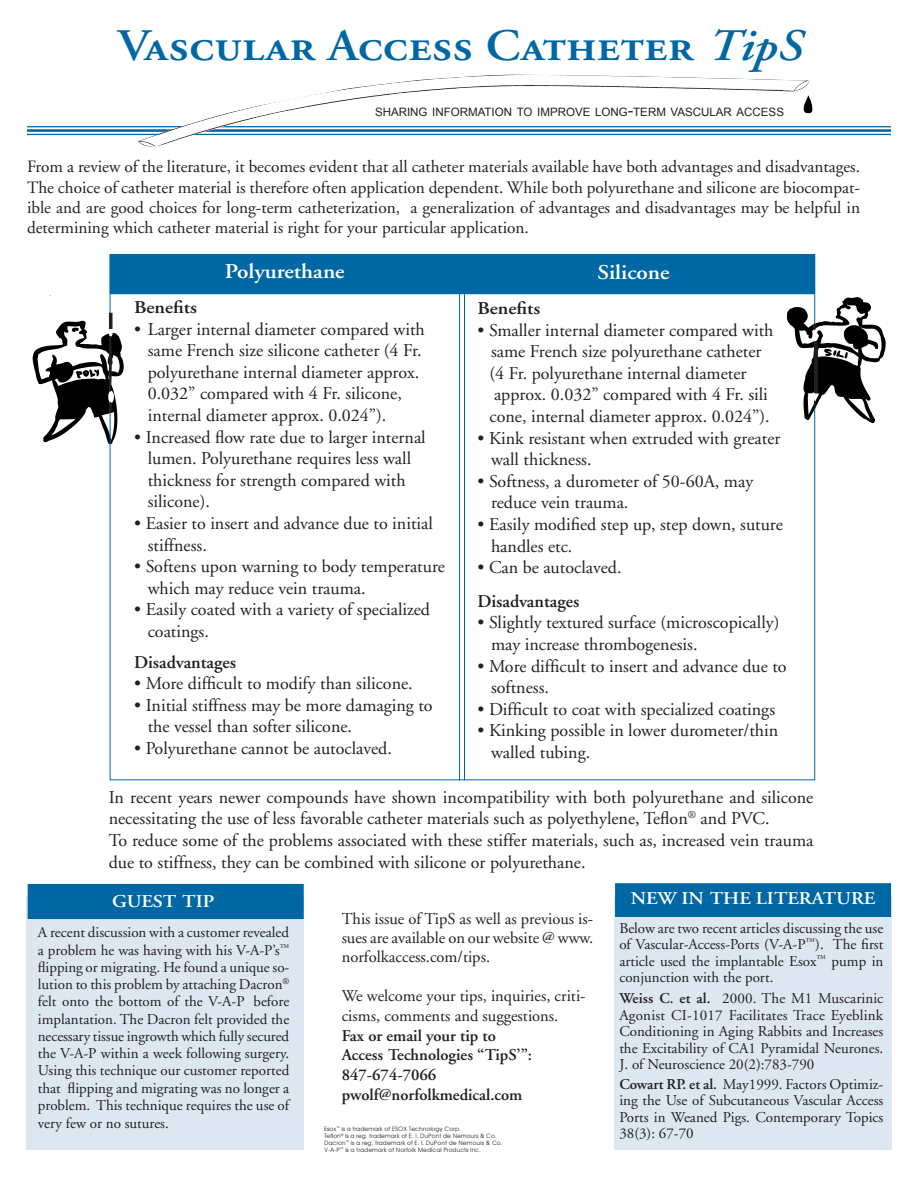
<style>
.page{position:relative;width:918px;height:1188px;background:#fff}
.page>*{position:absolute;margin:0;border:0;box-sizing:border-box;transform-origin:0 0}
.t1{font:45px "Adobe Garamond Semibold SC";color:#0067a5;scale:1.1 1}
.t2{font:600 21px "Adobe Garamond";color:#fff;scale:1.1 1}
.t3{font:18px/21.6px "Adobe Garamond";color:#231f20}
.t4{font:600 18px "Adobe Garamond";color:#231f20}
.t5{font:600 18px "Adobe Garamond";color:#fff;scale:1.1 1}
.t6{font:600 18px "Adobe Garamond";color:#231f20;scale:1.1 1}
.t7{font:17.25px/20.2px "Adobe Garamond";color:#231f20;text-align:justify}
.t8{font:16.5px/19.2px "Adobe Garamond";color:#231f20;text-align:justify}
.t9{font:600 16.5px "Adobe Garamond";color:#231f20}
.t10{font:15px/17.2px "Adobe Garamond";color:#231f20;text-align:justify}
.t11{font:11.55px "Arial";color:#231f20}
.t12{font:6px "Avant Garde";color:#231f20}
.s1{font-family:"Adobe Garamond";font-weight:600;font-style:italic}
.s2{font-size:16.5px}
.s3{font-weight:600}
</style>
<div class="page">
<div style="left:614px;top:897px;width:278px;height:252px;background:#dde7f2"></div>
<div style="left:26px;top:896px;width:278px;height:253px;background:#dde7f2"></div>
<img style="left:786px;top:272px;width:100px;height:155px">
<div style="left:110px;top:254px;width:705px;height:40px;background:#0067a5"></div>
<hr style="left:459px;top:288px;width:1px;height:492px;background:#0067a5">
<hr style="left:464px;top:288px;width:1px;height:492px;background:#0067a5">
<hr style="left:27px;top:126px;width:864px;height:1px;background:#0067a5">
<hr style="left:27px;top:129px;width:864px;height:3px;background:#0067a5">
<hr style="left:27px;top:134px;width:864px;height:1px;background:#0067a5">
<div style="left:28px;top:884px;width:276px;height:35px;background:#0067a5"></div>
<div style="left:615px;top:883px;width:276px;height:34px;background:#0067a5;border:2px solid #0067a5"></div>
<img style="left:32px;top:296px;width:92px;height:155px">
<div style="left:108px;top:391px;width:6px;height:12px;border:2px solid #fff;border-radius:50%"></div>
<svg style="left:109px;top:329px;width:4px;height:8px"></svg>
<hr style="left:813px;top:329px;width:4px;height:12px;background:#fff;border-radius:50%">
<svg style="left:811px;top:392px;width:5px;height:10px"></svg>
<div style="left:814px;top:342px;width:4px;height:51px;border:1px solid #231f20"></div>
<svg style="left:109px;top:402px;width:3px;height:9px"></svg>
<div style="left:109px;top:336px;width:2px;height:56px;border:1px solid #231f20;border-radius:50%"></div>
<div style="left:109px;top:313px;width:3px;height:16px;border:1px solid #231f20"></div>
<img style="left:138px;top:75px;width:675px;height:72px">
<p class="t1" style="left:118px;top:21px;width:622px">Vascular Access Catheter <span class="s1">T</span><span class="s1">ip</span><span class="s1">S</span></p>
<p class="t11" style="left:375px;top:106px;width:411px">SHARING INFORMATION TO IMPROVE LONG<span class="s2">-</span>TERM VASCULAR ACCESS</p>
<p class="t7" style="left:27px;top:157px;width:835px">From a review of the literature, it becomes evident that all catheter materials available have both advantages and disadvantages.<br>The choice of catheter material is therefore often application dependent. While both polyurethane and silicone are biocompat&shy;ible and are good choices for long-term catheterization, a generalization of advantages and disadvantages may be helpful in determining which catheter material is right for your particular application.</p>
<p class="t2" style="left:225px;top:260px;width:111px">Polyurethane</p>
<p class="t2" style="left:598px;top:261px;width:67px">Silicone</p>
<p class="t6" style="left:134px;top:297px;width:59px">Benefits</p>
<p class="t3" style="left:134px;top:319px;width:292px;text-align:center">• Larger internal diameter compared with same French size silicone catheter (4 Fr. polyurethane internal diameter approx.<br>0.032” compared with 4 Fr. silicone,</p>
<p class="t3" style="left:148px;top:405px;width:240px">internal diameter approx. 0.024”).</p>
<p class="t3" style="left:148px;top:427px;width:279px;text-indent:-14px">• Increased flow rate due to larger internal lumen. Polyurethane requires less wall thickness for strength compared with silicone).</p>
<p class="t3" style="left:148px;top:513px;width:287px;text-indent:-14px">• Easier to insert and advance due to initial stiffness.</p>
<p class="t3" style="left:148px;top:556px;width:299px;text-indent:-14px">• Softens upon warning to body temperature which may reduce vein trauma.</p>
<p class="t3" style="left:148px;top:599px;width:284px;text-indent:-14px">• Easily coated with a variety of specialized coatings.</p>
<p class="t4" style="left:134px;top:652px;width:103px">Disadvantages</p>
<p class="t3" style="left:134px;top:673px;width:280px">• More difficult to modify than silicone.</p>
<p class="t3" style="left:148px;top:695px;width:286px;text-indent:-14px">• Initial stiffness may be more damaging to the vessel than softer silicone.</p>
<p class="t3" style="left:134px;top:738px;width:259px">• Polyurethane cannot be autoclaved.</p>
<p class="t6" style="left:478px;top:298px;width:59px">Benefits</p>
<p class="t3" style="left:490px;top:320px;width:286px;text-indent:-12px">• Smaller internal diameter compared with same French size polyurethane catheter (4 Fr. polyurethane internal diameter</p>
<p class="t3" style="left:490px;top:384px;width:282px">approx. 0.032” compared with 4 Fr. sili cone, internal diameter approx. 0.024”).</p>
<p class="t3" style="left:491px;top:428px;width:291px;text-indent:-14px">• Kink resistant when extruded with greater wall thickness.</p>
<p class="t3" style="left:491px;top:471px;width:264px;text-indent:-14px">• Softness, a durometer of 50-60A, may reduce vein trauma.</p>
<p class="t3" style="left:491px;top:514px;width:293px;text-indent:-14px">• Easily modified step up, step down, suture handles etc.</p>
<p class="t3" style="left:478px;top:557px;width:145px">• Can be autoclaved.</p>
<p class="t4" style="left:478px;top:591px;width:103px">Disadvantages</p>
<p class="t3" style="left:491px;top:612px;width:290px;text-indent:-14px">• Slightly textured surface (microscopically) may increase thrombogenesis.</p>
<p class="t3" style="left:491px;top:656px;width:297px;text-indent:-14px">• More difficult to insert and advance due to softness.</p>
<p class="t3" style="left:478px;top:699px;width:299px">• Difficult to coat with specialized coatings</p>
<p class="t3" style="left:491px;top:720px;width:289px;text-indent:-14px">• Kinking possible in lower durometer/thin walled tubing.</p>
<p class="t3" style="left:109px;top:787px;width:706px">In recent years newer compounds have shown incompatibility with both polyurethane and silicone necessitating the use of less favorable catheter materials such as polyethylene, Teflon<sup>®</sup> and PVC.</p>
<p class="t3" style="left:109px;top:830px;width:706px">To reduce some of the problems associated with these stiffer materials, such as, increased vein trauma due to stiffness, they can be combined with silicone or polyurethane.</p>
<p class="t5" style="left:112px;top:891px;width:95px">GUEST TIP</p>
<p class="t5" style="left:631px;top:888px;width:224px">NEW IN THE LITERATURE</p>
<p class="t10" style="left:619px;top:920px;width:266px;line-height:16.5px">Below are two recent articles discussing the use of Vascular-Access-Ports (V-A-P<sup>™</sup>). The first article used the implantable Esox<sup>™</sup> pump in conjunction with the port.</p>
<p class="t10" style="left:619px;top:991px;width:266px;line-height:16.5px"><span class="s3">Weiss C. et al.</span> 2000. The M1 Muscarinic Agonist CI-1017 Facilitates Trace Eyeblink Conditioning in Aging Rabbits and Increases the Excitability of CA1 Pyramidal Neurones.<br>J. of Neuroscience 20(2):783-790</p>
<p class="t10" style="left:619px;top:1076px;width:266px;line-height:16.5px"><span class="s3">Cowart RP. et al.</span> May1999. Factors Optimiz&shy;ing the Use of Subcutaneous Vascular Access Ports in Weaned Pigs. Contemporary Topics 38(3): 67-70</p>
<p class="t8" style="left:342px;top:910px;width:253px">This issue of TipS as well as previous is&shy;sues are available on our website @ www. norfolkaccess.com/tips.</p>
<p class="t8" style="left:342px;top:986px;width:245px;line-height:19.8px">We welcome your tips, inquiries, criti&shy;cisms, comments and suggestions.</p>
<p class="t9" style="left:342px;top:1026px;width:156px">Fax or email your tip to</p>
<p class="t9" style="left:342px;top:1046px;width:192px">Access Technologies “TipS’”:</p>
<p class="t9" style="left:342px;top:1066px;width:96px">847-674-7066</p>
<p class="t9" style="left:342px;top:1086px;width:182px">pwolf@norfolkmedical.com</p>
<p class="t12" style="left:324px;top:1125px;width:138px">Esox<sup>™</sup> is a trademark of ESOX Technology Corp.</p>
<p class="t12" style="left:324px;top:1132px;width:174px">Teflon<sup>®</sup> is a reg. trademark of E. I. DuPont de Nemours &amp; Co.</p>
<p class="t12" style="left:324px;top:1139px;width:180px">Dacron<sup>™</sup> is a reg. trademark of E. I. DuPont de Nemours &amp; Co.</p>
<p class="t12" style="left:324px;top:1147px;width:158px">V-A-P<sup>™</sup> is a trademark of Norfolk Medical Products Inc.</p>
<p class="t10" style="left:38px;top:924px;width:253px">A recent discussion with a customer revealed a problem he was having with his V-A-P’s<sup>™ </sup>flipping or migrating. He found a unique so&shy;lution to this problem by attaching Dacron<sup>® </sup>felt onto the bottom of the V-A-P before implantation. The Dacron felt provided the necessary tissue ingrowth which fully secured the V-A-P within a week following surgery.<br>Using this technique our customer reported that flipping and migrating was no longer a problem. This technique requires the use of very few or no sutures.</p>
</div>
